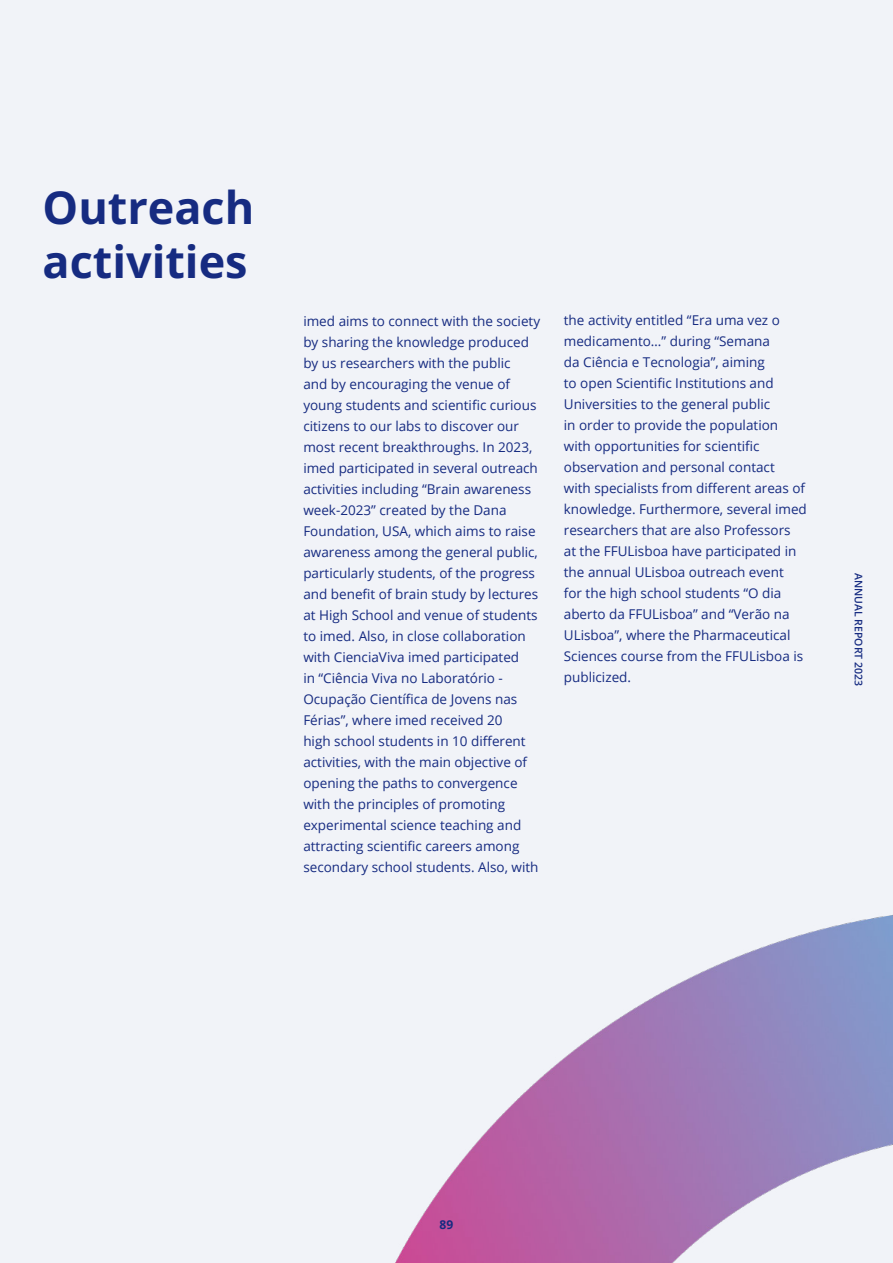
<style>
.page{position:relative;width:893px;height:1263px;background:#f1f3f8}
.page>*{position:absolute;margin:0;border:0;box-sizing:border-box;transform-origin:0 0}
.t1{font:700 45px/54px "Open Sans";color:#162b81}
.Texto{font:13.5px/21px "Open Sans";color:#162b81}
.t2{font:700 12px "Open Sans";color:#162b81}
.t3{font:600 10.5px "Open Sans";color:#162b81}
</style>
<div class="page">
<img style="left:395px;top:915px;width:498px;height:348px">
<p class="t1" style="left:43px;top:180px;width:213px">Outreach activities</p>
<p class="Texto" style="left:303px;top:310px;width:238px">imed aims to connect with the society by sharing the knowledge produced by us researchers with the public<br>and by encouraging the venue of young students and scientific curious citizens to our labs to discover our most recent breakthroughs. In 2023, imed participated in several outreach activities including “Brain awareness week-2023” created by the Dana Foundation, USA, which aims to raise awareness among the general public, particularly students, of the progress and benefit of brain study by lectures at High School and venue of students to imed. Also, in close collaboration with CienciaViva imed participated<br>in “Ciência Viva no Laboratório - Ocupação Científica de Jovens nas Férias”, where imed received 20<br>high school students in 10 different activities, with the main objective of opening the paths to convergence with the principles of promoting experimental science teaching and attracting scientific careers among secondary school students. Also, with</p>
<p class="Texto" style="left:564px;top:310px;width:244px">the activity entitled “Era uma vez o medicamento…” during “Semana<br>da Ciência e Tecnologia”, aiming<br>to open Scientific Institutions and Universities to the general public<br>in order to provide the population with opportunities for scientific observation and personal contact<br>with specialists from different areas of knowledge. Furthermore, several imed researchers that are also Professors<br>at the FFULisboa have participated in the annual ULisboa outreach event<br>for the high school students “O dia aberto da FFULisboa” and “Verão na ULisboa”, where the Pharmaceutical Sciences course from the FFULisboa is publicized.</p>
<p class="t3" style="left:866px;top:573px;width:115px;rotate:90deg">ANNUAL REPORT 2023</p>
<p class="t2" style="left:440px;top:1216px;width:15px">89</p>
</div>
